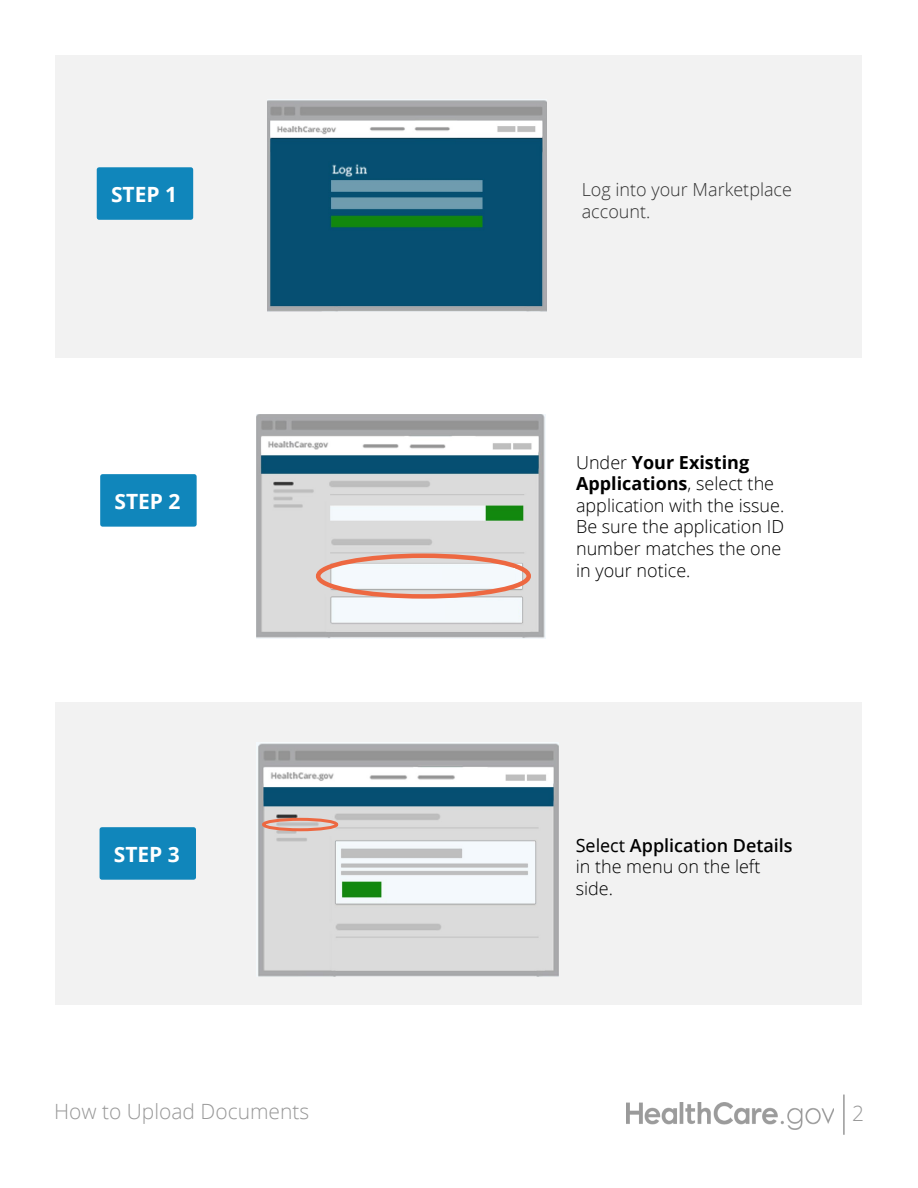
<style>
.page{position:relative;width:918px;height:1188px;background:#fff}
.page>*{position:absolute;margin:0;border:0;box-sizing:border-box;transform-origin:0 0}
.t1{font:300 21px "Open Sans";color:#999}
.t2{font:700 21px "Open Sans";color:#fff}
.t3{font:300 18px/21.6px "Open Sans";color:#000}
.t4{font:300 18px/21.6px "Open Sans";color:#333}
.s1{font-weight:700}
.s2{font-weight:400}
.s3{font-weight:600}
</style>
<div class="page">
<div style="left:55px;top:702px;width:807px;height:302px;background:#f2f2f2"></div>
<div style="left:56px;top:56px;width:806px;height:302px;background:#f2f2f2"></div>
<img style="left:267px;top:100px;width:279px;height:211px">
<div style="left:97px;top:167px;width:96px;height:53px;background:#1086bb;border:4px solid #1086bb"></div>
<img style="left:257px;top:415px;width:288px;height:224px">
<div style="left:316px;top:554px;width:215px;height:45px;border:4px solid #ed6841;border-radius:50%"></div>
<div style="left:442px;top:568px;width:73px;height:16px;background:#f4f9fc"></div>
<div style="left:446px;top:602px;width:72px;height:19px;background:#f4f9fc"></div>
<div style="left:100px;top:474px;width:97px;height:53px;background:#1086bb;border:4px solid #1086bb"></div>
<img style="left:256px;top:743px;width:303px;height:234px">
<div style="left:262px;top:818px;width:76px;height:13px;border:3px solid #ed6841;border-radius:50%"></div>
<div style="left:100px;top:827px;width:96px;height:53px;background:#1086bb;border:4px solid #1086bb"></div>
<img style="left:626px;top:1103px;width:208px;height:26px">
<hr style="left:843px;top:1095px;width:2px;height:40px;background:#999">
<h2 class="t2" style="left:111px;top:179px;width:68px">STEP 1</h2>
<p class="t4" style="left:582px;top:179px;width:212px">Log into your Marketplace account.</p>
<h2 class="t2" style="left:114px;top:486px;width:68px">STEP 2</h2>
<p class="t3" style="left:576px;top:452px;width:210px">Under <span class="s1">Your Existing<br>Applications</span>, select the application with the issue.<br>Be sure the application ID number matches the one in your notice.</p>
<h2 class="t2" style="left:114px;top:839px;width:68px">STEP 3</h2>
<p class="t3" style="left:576px;top:835px;width:219px"><span class="s2">Select</span> <span class="s3">Application Details </span>in the menu on the left side.</p>
<p class="t1" style="left:54px;top:1100px;width:257px">How to Upload Documents</p>
<p class="t1" style="left:852px;top:1102px;width:13px">2</p>
</div>
